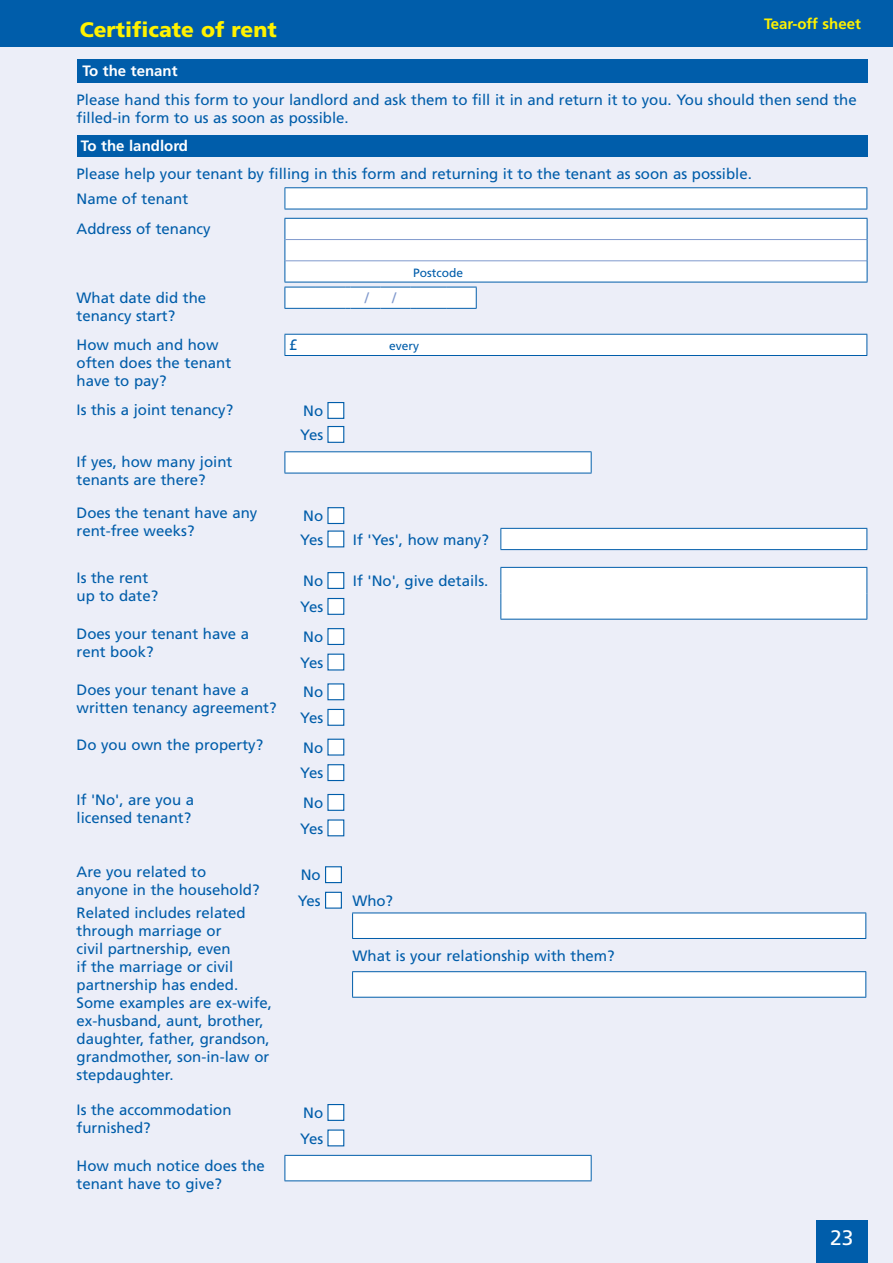
<style>
.page{position:relative;width:893px;height:1263px;background:#eceef8}
.page>*{position:absolute;margin:0;border:0;box-sizing:border-box;transform-origin:0 0}
.t1{font:900 21px "Frutiger LT";color:#fff200}
.t2{font:21px "Frutiger LT";color:#fff}
.t3{font:15px/18px "Frutiger LT";color:#005daa}
.t4{font:700 15px "Frutiger LT";color:#fff}
.t5{font:700 15px "Frutiger LT";color:#fff200}
.t6{font:15px "Frutiger LT";color:#8099cd}
.t7{font:12px "Frutiger LT";color:#005daa}
</style>
<div class="page">
<div style="left:0;top:0;width:893px;height:47px;background:#005daa"></div>
<hr style="left:0;top:0;width:1px;height:1263px;background:#fffcdf">
<hr style="left:0;top:0;width:1px;height:47px;background:#005daa">
<div style="left:77px;top:59px;width:790px;height:23px;background:#005daa"></div>
<div style="left:77px;top:135px;width:790px;height:22px;background:#005daa"></div>
<div style="left:285px;top:188px;width:582px;height:21px;background:#fff"></div>
<hr style="left:285px;top:187px;width:582px;height:1px;background:#005daa">
<svg style="left:866px;top:188px;width:1px;height:21px"></svg>
<hr style="left:285px;top:209px;width:582px;height:1px;background:#005daa">
<svg style="left:285px;top:188px;width:1px;height:21px"></svg>
<svg style="left:285px;top:218px;width:583px;height:91px"></svg>
<hr style="left:416px;top:308px;width:30px;height:1px;background:#005daa">
<hr style="left:446px;top:308px;width:31px;height:1px;background:#005daa">
<div style="left:285px;top:334px;width:582px;height:21px;background:#fff"></div>
<hr style="left:285px;top:334px;width:582px;height:1px;background:#005daa">
<svg style="left:866px;top:335px;width:1px;height:20px"></svg>
<hr style="left:285px;top:355px;width:582px;height:1px;background:#005daa">
<svg style="left:285px;top:335px;width:1px;height:20px"></svg>
<div style="left:327px;top:402px;width:17px;height:17px;background:#fff;border:1px solid #005daa"></div>
<div style="left:327px;top:426px;width:17px;height:17px;background:#fff;border:1px solid #005daa"></div>
<div style="left:285px;top:452px;width:306px;height:21px;background:#fff"></div>
<hr style="left:285px;top:451px;width:307px;height:1px;background:#005daa">
<svg style="left:285px;top:452px;width:1px;height:21px"></svg>
<svg style="left:591px;top:452px;width:1px;height:21px"></svg>
<hr style="left:285px;top:473px;width:307px;height:1px;background:#005daa">
<div style="left:501px;top:528px;width:366px;height:22px;background:#fff"></div>
<hr style="left:500px;top:528px;width:367px;height:1px;background:#005daa">
<svg style="left:500px;top:529px;width:1px;height:20px"></svg>
<svg style="left:866px;top:529px;width:1px;height:20px"></svg>
<hr style="left:500px;top:549px;width:367px;height:1px;background:#005daa">
<div style="left:327px;top:507px;width:17px;height:17px;background:#fff;border:1px solid #005daa"></div>
<div style="left:327px;top:530px;width:17px;height:17px;background:#fff"></div>
<div style="left:501px;top:567px;width:366px;height:52px;background:#fff"></div>
<hr style="left:500px;top:567px;width:367px;height:1px;background:#005daa">
<svg style="left:500px;top:568px;width:1px;height:51px"></svg>
<svg style="left:866px;top:568px;width:1px;height:51px"></svg>
<hr style="left:500px;top:619px;width:367px;height:1px;background:#005daa">
<div style="left:327px;top:572px;width:17px;height:17px;background:#fff;border:1px solid #005daa"></div>
<div style="left:327px;top:598px;width:17px;height:17px;background:#fff;border:1px solid #005daa"></div>
<div style="left:327px;top:628px;width:17px;height:17px;background:#fff;border:1px solid #005daa"></div>
<div style="left:327px;top:654px;width:17px;height:16px;background:#fff;border:1px solid #005daa"></div>
<div style="left:327px;top:683px;width:17px;height:17px;background:#fff;border:1px solid #005daa"></div>
<div style="left:327px;top:709px;width:17px;height:17px;background:#fff;border:1px solid #005daa"></div>
<div style="left:327px;top:739px;width:17px;height:16px;background:#fff;border:1px solid #005daa"></div>
<div style="left:327px;top:764px;width:17px;height:17px;background:#fff;border:1px solid #005daa"></div>
<div style="left:327px;top:794px;width:17px;height:17px;background:#fff;border:1px solid #005daa"></div>
<div style="left:327px;top:819px;width:17px;height:17px;background:#fff"></div>
<hr style="left:352px;top:912px;width:514px;height:1px;background:#005daa">
<svg style="left:352px;top:913px;width:514px;height:84px"></svg>
<hr style="left:352px;top:997px;width:514px;height:1px;background:#005daa">
<div style="left:325px;top:866px;width:17px;height:17px;background:#fff;border:1px solid #005daa"></div>
<div style="left:325px;top:892px;width:17px;height:17px;background:#fff;border:1px solid #005daa"></div>
<div style="left:327px;top:1104px;width:17px;height:17px;background:#fff;border:1px solid #005daa"></div>
<div style="left:327px;top:1129px;width:17px;height:17px;background:#fff"></div>
<div style="left:285px;top:1155px;width:306px;height:26px;background:#fff"></div>
<hr style="left:285px;top:1155px;width:307px;height:1px;background:#005daa">
<svg style="left:285px;top:1156px;width:1px;height:24px"></svg>
<svg style="left:591px;top:1156px;width:1px;height:24px"></svg>
<hr style="left:285px;top:1180px;width:307px;height:1px;background:#005daa">
<div style="left:816px;top:1220px;width:51px;height:43px;background:#005daa"></div>
<p class="t5" style="left:764px;top:15px;width:98px">Tear-off sheet</p>
<h1 class="t1" style="left:80px;top:17px;width:198px">Certificate of rent</h1>
<p class="t4" style="left:83px;top:62px;width:97px">To the tenant</p>
<p class="t3" style="left:77px;top:90px;width:782px">Please hand this form to your landlord and ask them to fill it in and return it to you. You should then send the filled-in form to us as soon as possible.</p>
<p class="t4" style="left:81px;top:137px;width:109px">To the landlord</p>
<p class="t3" style="left:77px;top:161px;width:677px;line-height:25.2px">Please help your tenant by filling in this form and returning it to the tenant as soon as possible.<br>Name of tenant</p>
<p class="t3" style="left:77px;top:220px;width:136px">Address of tenancy</p>
<p class="t7" style="left:413px;top:266px;width:52px">Postcode</p>
<p class="t3" style="left:77px;top:288px;width:131px">What date did the tenancy start?</p>
<p class="t6" style="left:365px;top:289px;width:6px">/</p>
<p class="t6" style="left:392px;top:289px;width:6px">/</p>
<p class="t3" style="left:77px;top:336px;width:156px">How much and how often does the tenant have to pay?</p>
<p class="t3" style="left:289px;top:336px;width:10px">£</p>
<p class="t7" style="left:389px;top:339px;width:32px">every</p>
<p class="t3" style="left:77px;top:401px;width:158px">Is this a joint tenancy?</p>
<p class="t3" style="left:300px;top:399px;width:25px;line-height:24px">No<br>Yes</p>
<p class="t3" style="left:77px;top:453px;width:157px">If yes, how many joint tenants are there?</p>
<p class="t3" style="left:77px;top:504px;width:182px">Does the tenant have any rent-free weeks?</p>
<p class="t3" style="left:300px;top:504px;width:25px;line-height:23.4px">No<br>Yes</p>
<p class="t3" style="left:353px;top:530px;width:138px">If 'Yes', how many?</p>
<p class="t3" style="left:77px;top:569px;width:83px">Is the rent up to date?</p>
<p class="t3" style="left:303px;top:572px;width:21px">No</p>
<p class="t3" style="left:353px;top:572px;width:137px">If 'No', give details.</p>
<p class="t3" style="left:300px;top:598px;width:25px">Yes</p>
<p class="t3" style="left:77px;top:625px;width:174px">Does your tenant have a rent book?</p>
<p class="t3" style="left:300px;top:624px;width:25px;line-height:25.5px">No<br>Yes</p>
<p class="t3" style="left:77px;top:680px;width:202px">Does your tenant have a written tenancy agreement?</p>
<p class="t3" style="left:300px;top:679px;width:25px;line-height:25.5px">No<br>Yes</p>
<p class="t3" style="left:77px;top:736px;width:188px">Do you own the property?</p>
<p class="t3" style="left:300px;top:735px;width:25px;line-height:25.5px">No<br>Yes</p>
<p class="t3" style="left:77px;top:791px;width:119px">If 'No', are you a licensed tenant?</p>
<p class="t3" style="left:300px;top:790px;width:25px;line-height:25.5px">No<br>Yes</p>
<p class="t3" style="left:77px;top:863px;width:184px">Are you related to anyone in the household?</p>
<p class="t3" style="left:77px;top:903px;width:197px">Related includes related through marriage or<br>civil partnership, even<br>if the marriage or civil partnership has ended.<br>Some examples are ex-wife, ex-husband, aunt, brother, daughter, father, grandson, grandmother, son-in-law or stepdaughter.</p>
<p class="t3" style="left:298px;top:862px;width:25px;line-height:25.5px">No<br>Yes</p>
<p class="t3" style="left:353px;top:892px;width:42px">Who?</p>
<p class="t3" style="left:353px;top:946px;width:264px">What is your relationship with them?</p>
<p class="t3" style="left:77px;top:1101px;width:157px">Is the accommodation furnished?</p>
<p class="t3" style="left:300px;top:1100px;width:25px;line-height:25.5px">No<br>Yes</p>
<p class="t3" style="left:77px;top:1157px;width:190px">How much notice does the tenant have to give?</p>
<h1 class="t2" style="left:830px;top:1225px;width:25px">23</h1>
</div>
